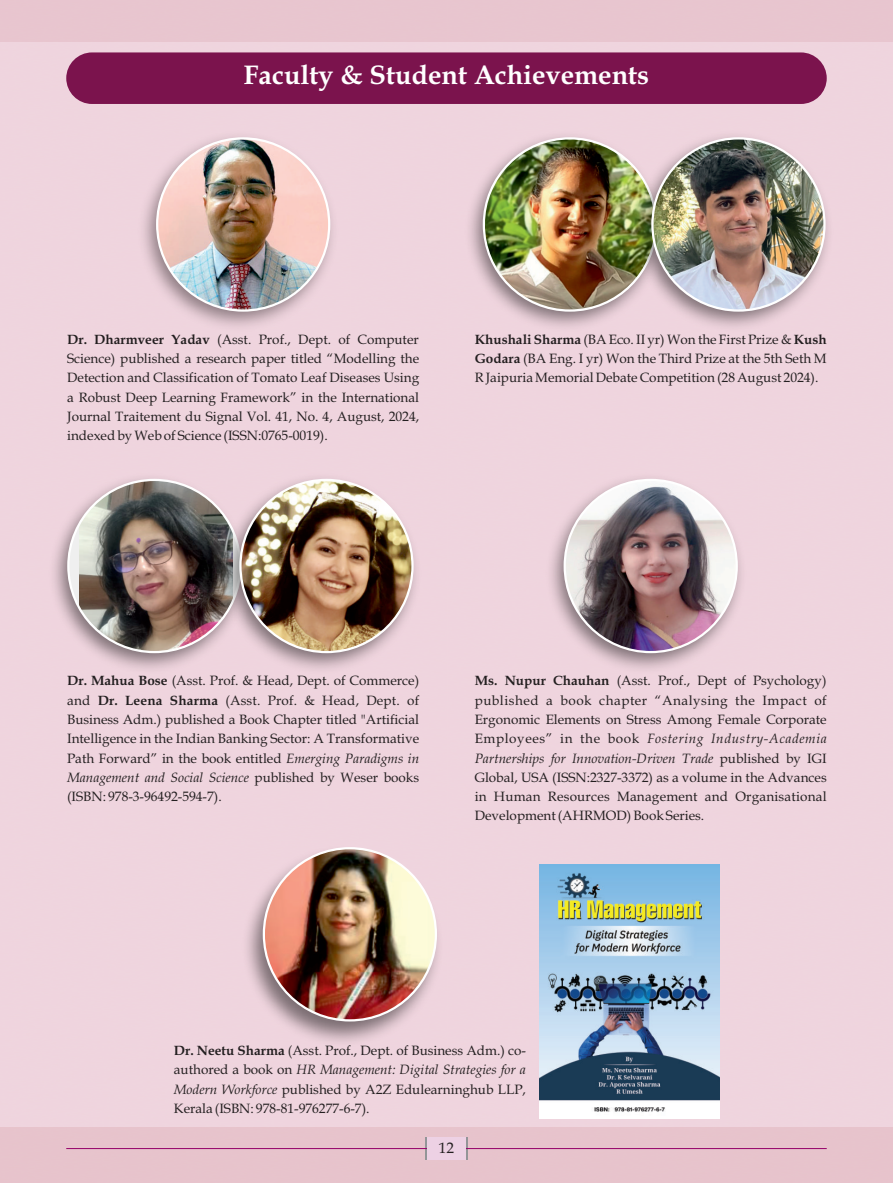
<style>
.page{position:relative;width:893px;height:1183px;background:#fff}
.page>*{position:absolute;margin:0;border:0;box-sizing:border-box;transform-origin:0 0}
.t1{font:700 27px "Book Antiqua";color:#fff}
.t2{font:15px "Book Antiqua";color:#231f20}
.t3{font:13.5px/19.4px "Book Antiqua";color:#231f20;text-align:justify}
.s1{font-weight:700}
.s2{font-style:italic}
</style>
<div class="page">
<div style="left:0;top:0;width:893px;height:1182px;background:#efd4de"></div>
<div style="left:0;top:0;width:893px;height:42px;background:#e8c5cf"></div>
<div style="left:0;top:1126px;width:893px;height:56px;background:#e7c3cc"></div>
<div style="left:425px;top:1136px;width:42px;height:23px;background:#939598"></div>
<hr style="left:66px;top:1147px;width:761px;height:1px;background:#950169">
<div style="left:427px;top:1136px;width:39px;height:23px;background:#edd1e4"></div>
<img style="left:143px;top:137px;width:190px;height:189px">
<img style="left:157px;top:138px;width:172px;height:172px;border-radius:50%">
<div style="left:66px;top:52px;width:761px;height:52px;background:#7b134d;border-radius:26px"></div>
<img style="left:470px;top:136px;width:152px;height:191px">
<img style="left:484px;top:138px;width:172px;height:172px;border-radius:50%">
<img style="left:54px;top:478px;width:147px;height:191px">
<img style="left:79px;top:480px;width:131px;height:172px">
<img style="left:551px;top:479px;width:190px;height:190px">
<img style="left:565px;top:480px;width:172px;height:172px;border-radius:50%">
<img style="left:247px;top:849px;width:191px;height:193px">
<img style="left:264px;top:848px;width:172px;height:172px;border-radius:50%">
<img style="left:540px;top:864px;width:179px;height:253px">
<img style="left:210px;top:478px;width:206px;height:191px">
<img style="left:240px;top:480px;width:172px;height:172px;border-radius:50%">
<img style="left:622px;top:136px;width:206px;height:191px">
<img style="left:652px;top:138px;width:172px;height:172px;border-radius:50%">
<h1 class="t1" style="left:243px;top:65px;width:407px">Faculty &amp; Student Achievements</h1>
<p class="t3" style="left:67px;top:331px;width:353px"><span class="s1">Dr. Dharmveer Yadav</span> (Asst. Prof., Dept. of Computer Science) published a research paper titled “Modelling the Detection and Classification of Tomato Leaf Diseases Using a Robust Deep Learning Framework” in the International Journal Traitement du Signal Vol. 41, No. 4, August, 2024, indexed by Web of Science (ISSN:0765-0019).</p>
<p class="t3" style="left:475px;top:331px;width:353px"><span class="s1">Khushali Sharma</span> (BA Eco. II yr) Won the First Prize &amp; <span class="s1">Kush Godara</span> (BA Eng. I yr) Won the Third Prize at the 5th Seth M R Jaipuria Memorial Debate Competition (28 August 2024).</p>
<p class="t3" style="left:67px;top:672px;width:354px"><span class="s1">Dr. Mahua Bose</span> (Asst. Prof. &amp; Head, Dept. of Commerce) and <span class="s1">Dr. Leena Sharma</span> (Asst. Prof. &amp; Head, Dept. of Business Adm.) published a Book Chapter titled "Artificial Intelligence in the Indian Banking Sector: A Transformative Path Forward” in the book entitled <span class="s2">Emerging Paradigms in Management and Social Science</span> published by Weser books (ISBN: 978-3-96492-594-7).</p>
<p class="t3" style="left:475px;top:672px;width:354px"><span class="s1">Ms. Nupur Chauhan</span> (Asst. Prof., Dept of Psychology) published a book chapter “Analysing the Impact of Ergonomic Elements on Stress Among Female Corporate Employees” in the book <span class="s2">Fostering Industry-Academia Partnerships for Innovation-Driven Trade</span> published by IGI Global, USA (ISSN:2327-3372) as a volume in the Advances in Human Resources Management and Organisational Development (AHRMOD) Book Series.</p>
<p class="t3" style="left:174px;top:1042px;width:353px"><span class="s1">Dr. Neetu Sharma</span> (Asst. Prof., Dept. of Business Adm.) co&shy;authored a book on <span class="s2">HR Management: Digital Strategies for a Modern Workforce</span> published by A2Z Edulearninghub LLP, Kerala (ISBN: 978-81-976277-6-7).</p>
<p class="t2" style="left:439px;top:1141px;width:16px">12</p>
</div>
